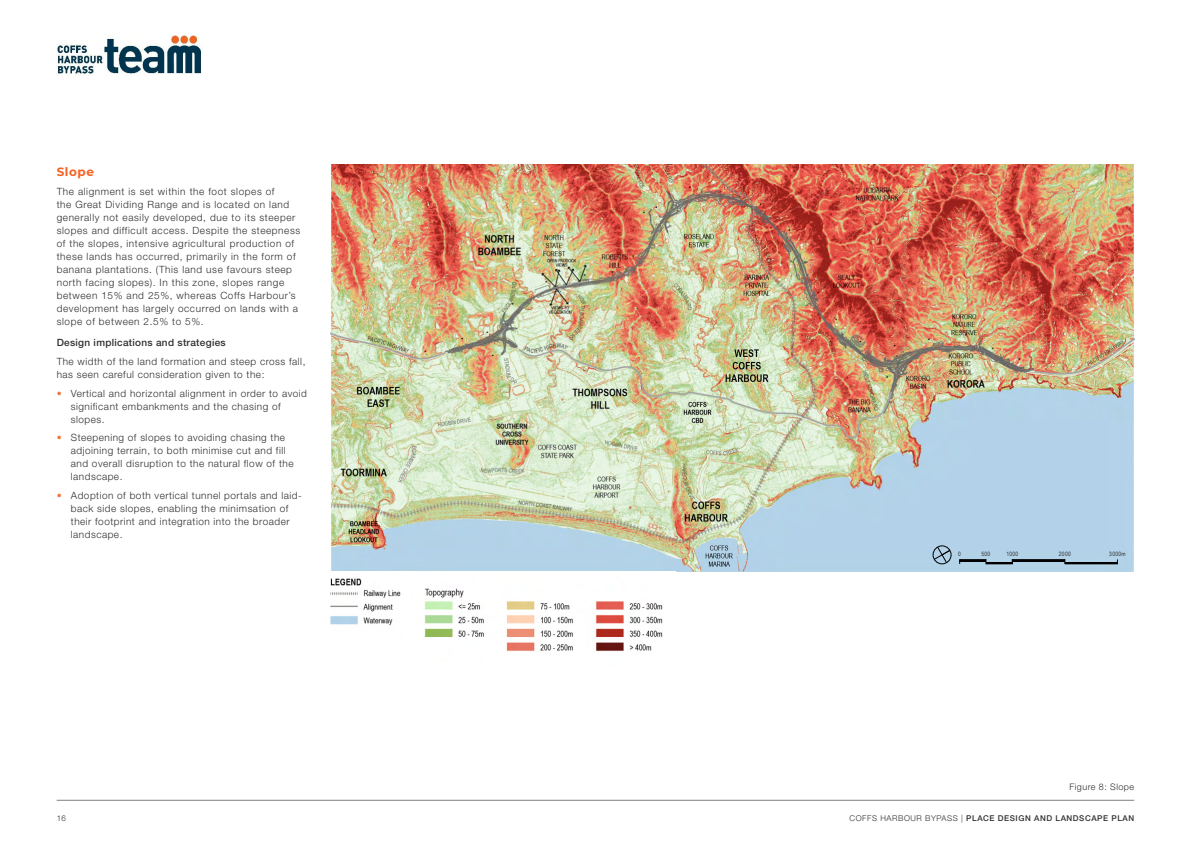
<style>
.page{position:relative;width:1191px;height:842px;background:#fff}
.page>*{position:absolute;margin:0;border:0;box-sizing:border-box;transform-origin:0 0}
.CM__Hdg3{font:700 12px "Montserrat";letter-spacing:.05em;color:#f66222}
.CM__Body_Text{font:300 10px/13px "Helvetica Neue LT Std";letter-spacing:.05em;color:#2e2e2e}
.CM__Body_Text_Bold{font:500 10px "Helvetica Neue LT Std";letter-spacing:.03em;color:#2e2e2e}
.t1{font:300 9px "Helvetica Neue LT Std";letter-spacing:.05em;color:#2e2e2e}
.t2{font:500 8px "Helvetica Neue LT Std";letter-spacing:.07em;color:#2e2e2e}
.t3{font:300 8px "Helvetica Neue LT Std";color:#2e2e2e}
.CM__Body_Text-2{font:6px "Arial Narrow";letter-spacing:.05em;color:#2e2e2e}
.s1{color:#f77238}
.s2{font-weight:300}
</style>
<div class="page">
<hr style="left:57px;top:800px;width:1077px;height:1px;background:#808080">
<img style="left:57px;top:35px;width:145px;height:40px">
<img style="left:330px;top:164px;width:804px;height:407px">
<img style="left:330px;top:578px;width:333px;height:74px">
<div style="left:933px;top:546px;width:18px;height:18px;border:1px solid #000;border-radius:50%"></div>
<svg style="left:934px;top:547px;width:17px;height:16px"></svg>
<svg style="left:959px;top:559px;width:158px;height:5px"></svg>
<p class="CM__Hdg3" style="left:57px;top:163px;width:39px">Slope</p>
<p class="CM__Body_Text" style="left:57px;top:184px;width:245px">The alignment is set within the foot slopes of<br>the Great Dividing Range and is located on land generally not easily developed, due to its steeper slopes and difficult access. Despite the steepness of the slopes, intensive agricultural production of these lands has occurred, primarily in the form of banana plantations. (This land use favours steep north facing slopes). In this zone, slopes range between 15% and 25%, whereas Coffs Harbour’s development has largely occurred on lands with a slope of between 2.5% to 5%.</p>
<p class="CM__Body_Text_Bold" style="left:57px;top:337px;width:171px">Design implications and strategies</p>
<p class="CM__Body_Text" style="left:57px;top:355px;width:250px">The width of the land formation and steep cross fall, has seen careful consideration given to the:</p>
<p class="CM__Body_Text" style="left:71px;top:386px;width:237px;text-indent:-14px"><span class="s1">•</span> Vertical and horizontal alignment in order to avoid significant embankments and the chasing of slopes.</p>
<p class="CM__Body_Text" style="left:71px;top:431px;width:224px;text-indent:-14px"><span class="s1">•</span> Steepening of slopes to avoiding chasing the adjoining terrain, to both minimise cut and fill and overall disruption to the natural flow of the landscape.</p>
<p class="CM__Body_Text" style="left:71px;top:489px;width:232px;text-indent:-14px"><span class="s1">•</span> Adoption of both vertical tunnel portals and laid&shy;back side slopes, enabling the minimsation of their footprint and integration into the broader landscape.</p>
<p class="CM__Body_Text-2" style="left:958px;top:549px;width:4px">0</p>
<p class="CM__Body_Text-2" style="left:981px;top:549px;width:10px">500</p>
<p class="CM__Body_Text-2" style="left:1006px;top:549px;width:13px">1000</p>
<p class="CM__Body_Text-2" style="left:1059px;top:549px;width:13px">2000</p>
<p class="CM__Body_Text-2" style="left:1109px;top:549px;width:18px">3000m</p>
<p class="t1" style="left:1069px;top:781px;width:66px">Figure 8: Slope</p>
<p class="t3" style="left:57px;top:813px;width:11px">16</p>
<p class="t2" style="left:849px;top:813px;width:286px"><span class="s2">COFFS HARBOUR BYPASS |</span> PLACE DESIGN AND LANDSCAPE PLAN</p>
</div>
